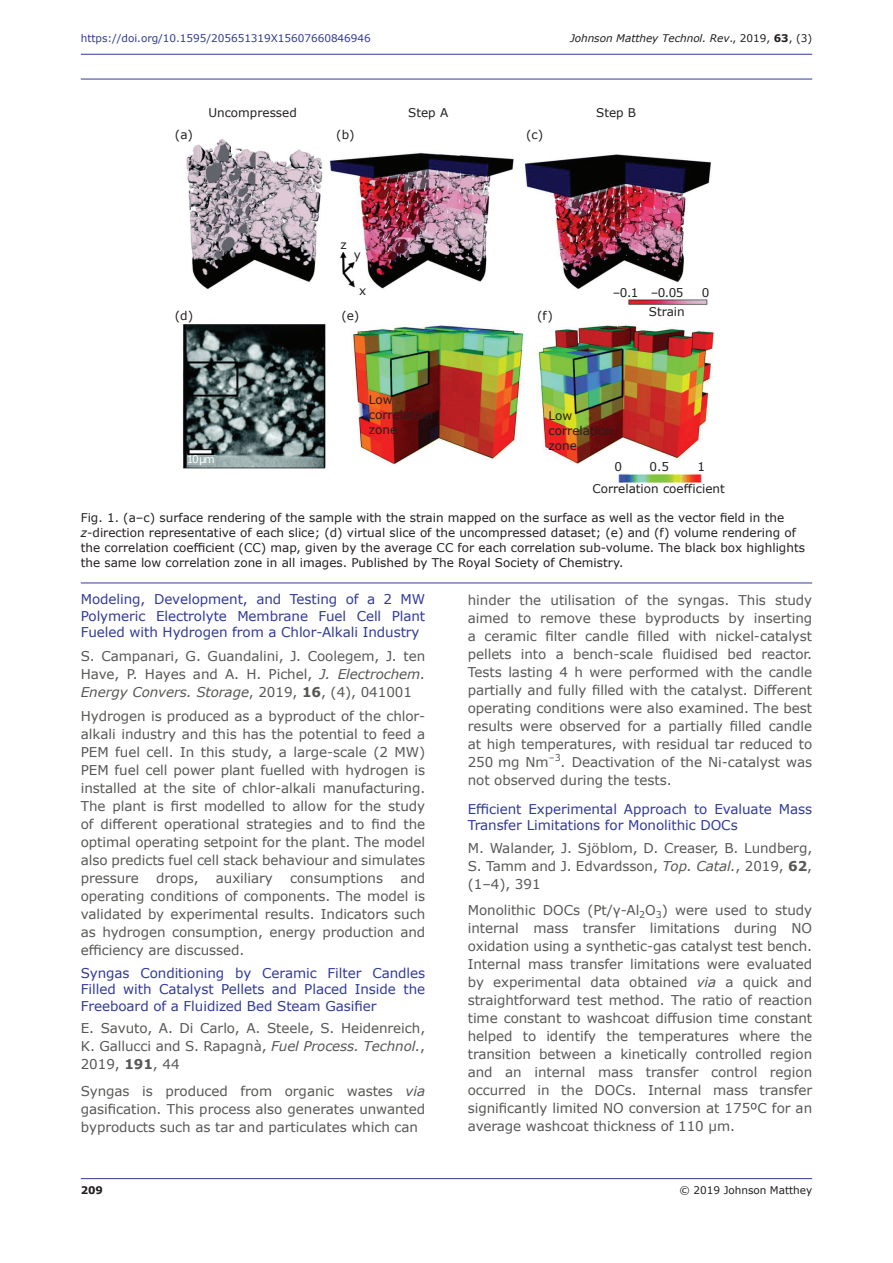
<style>
.page{position:relative;width:893px;height:1263px;background:#fff}
.page>*{position:absolute;margin:0;border:0;box-sizing:border-box;transform-origin:0 0}
.Article_abstract{font:13.5px/18px "Verdana";letter-spacing:-.005em;color:#575755;text-align:justify}
.Article_title{font:13.5px/16.5px "Verdana";letter-spacing:-.005em;color:#313a97;text-align:justify}
.Article_details{font:13.5px/18px "Verdana";letter-spacing:-.005em;color:#575755;text-align:justify}
._22_figure_annotatio{font:12px/15px "Verdana";color:#231f20}
.t1{font:10.5px "Verdana";letter-spacing:-.005em;color:#313a97}
.t2{font:italic 10.5px "Verdana";letter-spacing:-.005em;color:#231f20}
.t3{font:10.5px "Verdana";letter-spacing:-.005em;color:#231f20}
._22_figure_annotatio-2{font:10.5px "Verdana";color:#fff}
.t4{font:700 10.5px "Verdana";color:#231f20}
.s1{font-style:normal}
.s2{font-weight:700;font-style:normal}
.s3{font-style:italic}
.s4{font-weight:700}
</style>
<div class="page">
<hr style="left:81px;top:1178px;width:731px;height:1px;background:#313a97">
<hr style="left:81px;top:54px;width:731px;height:1px;background:#313a97">
<img style="left:182px;top:139px;width:532px;height:344px">
<div style="left:613px;top:287px;width:100px;height:11px;background:#fff"></div>
<div style="left:649px;top:307px;width:37px;height:11px;background:#fff"></div>
<div style="left:341px;top:240px;width:9px;height:11px;background:#fff"></div>
<div style="left:354px;top:249px;width:10px;height:12px;background:#fff"></div>
<div style="left:359px;top:285px;width:10px;height:11px;background:#fff"></div>
<div style="left:187px;top:455px;width:28px;height:10px;background:#a0b2b2"></div>
<hr style="left:81px;top:583px;width:731px;height:1px;background:#313a97">
<hr style="left:81px;top:79px;width:731px;height:1px;background:#313a97">
<div style="left:614px;top:462px;width:101px;height:10px;background:#fff"></div>
<p class="t1" style="left:81px;top:31px;width:291px">https://doi.org/10.1595/205651319X15607660846946</p>
<p class="t2" style="left:570px;top:31px;width:244px">Johnson Matthey Technol. Rev<span class="s1">., 2019,</span> <span class="s2">63</span><span class="s1">, (3)</span></p>
<p class="_22_figure_annotatio" style="left:175px;top:127px;width:20px">(a)</p>
<p class="_22_figure_annotatio" style="left:208px;top:105px;width:90px">Uncompressed</p>
<p class="_22_figure_annotatio" style="left:408px;top:105px;width:41px">Step A</p>
<p class="_22_figure_annotatio" style="left:596px;top:105px;width:42px">Step B</p>
<p class="_22_figure_annotatio" style="left:336px;top:127px;width:20px">(b)</p>
<p class="_22_figure_annotatio" style="left:526px;top:127px;width:19px">(c)</p>
<p class="_22_figure_annotatio" style="left:175px;top:308px;width:20px">(d)</p>
<p class="_22_figure_annotatio" style="left:341px;top:237px;width:8px">z</p>
<p class="_22_figure_annotatio" style="left:354px;top:247px;width:9px">y</p>
<p class="_22_figure_annotatio" style="left:359px;top:282px;width:9px">x</p>
<p class="_22_figure_annotatio" style="left:341px;top:308px;width:20px">(e)</p>
<p class="_22_figure_annotatio" style="left:369px;top:392px;width:66px">Low correlation zone</p>
<p class="_22_figure_annotatio" style="left:537px;top:308px;width:17px">(f)</p>
<p class="_22_figure_annotatio" style="left:613px;top:285px;width:72px">–0.1 –0.05</p>
<p class="_22_figure_annotatio" style="left:702px;top:285px;width:9px">0</p>
<p class="_22_figure_annotatio" style="left:649px;top:304px;width:37px">Strain</p>
<p class="_22_figure_annotatio" style="left:549px;top:408px;width:66px">Low correlation zone</p>
<p class="_22_figure_annotatio-2" style="left:187px;top:452px;width:29px">10µm</p>
<p class="_22_figure_annotatio" style="left:614px;top:459px;width:9px">0</p>
<p class="_22_figure_annotatio" style="left:650px;top:459px;width:21px">0.5</p>
<p class="_22_figure_annotatio" style="left:698px;top:459px;width:9px">1</p>
<p class="_22_figure_annotatio" style="left:592px;top:481px;width:134px">Correlation coefficient</p>
<p class="_22_figure_annotatio" style="left:81px;top:510px;width:726px">Fig. 1. (a–c) surface rendering of the sample with the strain mapped on the surface as well as the vector field in the <span class="s3">z</span>-direction representative of each slice; (d) virtual slice of the uncompressed dataset; (e) and (f) volume rendering of the correlation coefficient (CC) map, given by the average CC for each correlation sub-volume. The black box highlights the same low correlation zone in all images. Published by The Royal Society of Chemistry.</p>
<p class="Article_title" style="left:81px;top:591px;width:346px">Modeling, Development, and Testing of a 2 MW Polymeric Electrolyte Membrane Fuel Cell Plant Fueled with Hydrogen from a Chlor-Alkali Industry</p>
<p class="Article_details" style="left:81px;top:647px;width:346px">S. Campanari, G. Guandalini, J. Coolegem, J. ten Have, P. Hayes and A. H. Pichel, <span class="s3">J. Electrochem.<br>Energy Convers. Storage</span>, 2019, <span class="s4">16</span>, (4), 041001</p>
<p class="Article_abstract" style="left:81px;top:706px;width:346px">Hydrogen is produced as a byproduct of the chlor&shy;alkali industry and this has the potential to feed a PEM fuel cell. In this study, a large-scale (2 MW)<br>PEM fuel cell power plant fuelled with hydrogen is installed at the site of chlor-alkali manufacturing.<br>The plant is first modelled to allow for the study of different operational strategies and to find the optimal operating setpoint for the plant. The model also predicts fuel cell stack behaviour and simulates pressure</p>
<p class="Article_abstract" style="left:81px;top:868px;width:346px;text-indent:320px">and operating conditions of components. The model is validated by experimental results. Indicators such as hydrogen consumption, energy production and efficiency are discussed.</p>
<p class="Article_title" style="left:81px;top:964px;width:346px">Syngas Conditioning by Ceramic Filter Candles Filled with Catalyst Pellets and Placed Inside the Freeboard of a Fluidized Bed Steam Gasifier</p>
<p class="Article_details" style="left:81px;top:1019px;width:346px">E. Savuto, A. Di Carlo, A. Steele, S. Heidenreich, K. Gallucci and S. Rapagnà, <span class="s3">Fuel Process. Technol.</span>, 2019, <span class="s4">191</span>, 44</p>
<p class="Article_abstract" style="left:81px;top:1081px;width:346px">Syngas is produced from organic wastes <span class="s3">via </span>gasification. This process also generates unwanted byproducts such as tar and particulates which can</p>
<p class="Article_abstract" style="left:156px;top:868px;width:44px">drops,</p>
<p class="Article_abstract" style="left:216px;top:868px;width:59px">auxiliary</p>
<p class="Article_abstract" style="left:290px;top:868px;width:94px">consumptions</p>
<p class="Article_abstract" style="left:468px;top:591px;width:346px">hinder the utilisation of the syngas. This study aimed to remove these byproducts by inserting a ceramic filter candle filled with nickel-catalyst pellets into a bench-scale fluidised bed reactor.<br>Tests lasting 4 h were performed with the candle partially and fully filled with the catalyst. Different operating conditions were also examined. The best results were observed for a partially filled candle at high temperatures, with residual tar reduced to 250 mg Nm<sup>–3</sup>. Deactivation of the Ni-catalyst was not observed during the tests.</p>
<p class="Article_title" style="left:468px;top:801px;width:346px">Efficient Experimental Approach to Evaluate Mass<br>Transfer Limitations for Monolithic DOCs</p>
<p class="Article_details" style="left:468px;top:839px;width:346px">M. Walander, J. Sjöblom, D. Creaser, B. Lundberg, S. Tamm and J. Edvardsson, <span class="s3">Top. Catal.</span>, 2019, <span class="s4">62</span>, (1–4), 391</p>
<p class="Article_abstract" style="left:468px;top:901px;width:346px">Monolithic DOCs (Pt/γ-Al<sub>2</sub>O<sub>3</sub>) were used to study internal mass transfer limitations during NO oxidation using a synthetic-gas catalyst test bench.<br>Internal mass transfer limitations were evaluated by experimental data obtained <span class="s3">via</span> a quick and straightforward test method. The ratio of reaction time constant to washcoat diffusion time constant helped to identify the temperatures where the transition between a kinetically controlled region and an internal mass transfer control region occurred in the DOCs. Internal mass transfer significantly limited NO conversion at 175ºC for an average washcoat thickness of 110 µm.</p>
<p class="t4" style="left:81px;top:1183px;width:24px">209</p>
<p class="t3" style="left:679px;top:1183px;width:134px">© 2019 Johnson Matthey</p>
</div>
